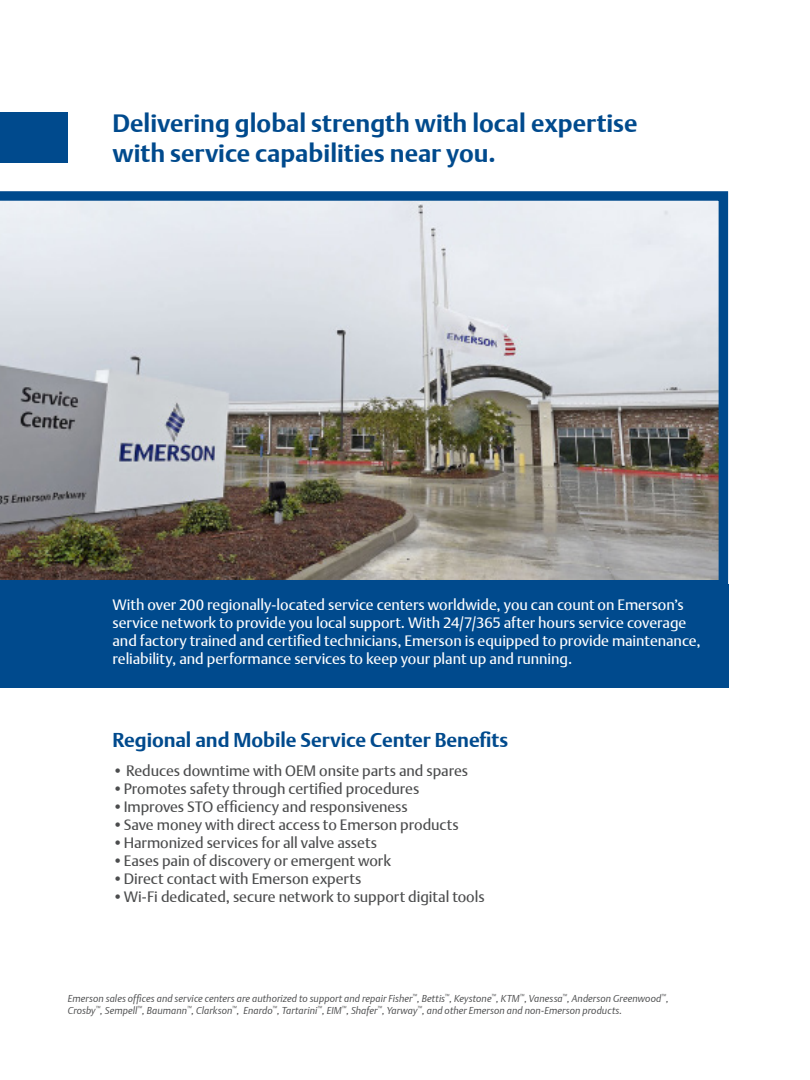
<style>
.page{position:relative;width:810px;height:1080px;background:#fff}
.page>*{position:absolute;margin:0;border:0;box-sizing:border-box;transform-origin:0 0}
.Headline{font:700 25px/30px "DTL Argo T";color:#004a8d}
.t1{font:700 20px "DTL Argo T";letter-spacing:-.005em;color:#004a8d}
.t2{font:15px "DTL Argo T";letter-spacing:-.005em;color:#4b4c4d}
.t3{font:15px/18px "DTL Argo T";letter-spacing:-.005em;color:#fff}
.Body_Copy{font:italic 300 10px/12px "DTL Argo T";letter-spacing:.01em;color:#4b4c4d}
</style>
<div class="page">
<div style="left:0;top:584px;width:728px;height:103px;background:#004a8d"></div>
<svg style="left:0;top:191px;width:728px;height:393px"></svg>
<div style="left:0;top:112px;width:68px;height:51px;background:#004a8d"></div>
<p class="Headline" style="left:112px;top:108px;width:527px">Delivering global strength with local expertise with service capabilities near you.</p>
<p class="t3" style="left:112px;top:596px;width:590px">With over 200 regionally-located service centers worldwide, you can count on Emerson’s service network to provide you local support. With 24/7/365 after hours service coverage and factory trained and certified technicians, Emerson is equipped to provide maintenance, reliability, and performance services to keep your plant up and running.</p>
<p class="t1" style="left:112px;top:728px;width:397px">Regional and Mobile Service Center Benefits</p>
<p class="t2" style="left:112px;top:762px;width:357px">• Reduces downtime with OEM onsite parts and spares</p>
<p class="t2" style="left:112px;top:780px;width:308px">•Promotes safety through certified procedures</p>
<p class="t2" style="left:112px;top:798px;width:297px">•Improves STO efficiency and responsiveness</p>
<p class="t2" style="left:112px;top:816px;width:348px">•Save money with direct access to Emerson products</p>
<p class="t2" style="left:112px;top:834px;width:266px">•Harmonized services for all valve assets</p>
<p class="t2" style="left:112px;top:852px;width:280px">•Eases pain of discovery or emergent work</p>
<p class="t2" style="left:112px;top:870px;width:250px">•Direct contact with Emerson experts</p>
<p class="t2" style="left:112px;top:888px;width:374px">•Wi-Fi dedicated, secure network to support digital tools</p>
<p class="Body_Copy" style="left:68px;top:992px;width:602px">Emerson sales offices and service centers are authorized to support and repair Fisher<sup>™</sup>, Bettis<sup>™</sup>, Keystone<sup>™</sup>, KTM<sup>™</sup>, Vanessa<sup>™</sup>, Anderson Greenwood<sup>™</sup>,<br>Crosby<sup>™</sup>, Sempell<sup>™</sup>, Baumann<sup>™</sup>, Clarkson<sup>™</sup>, Enardo<sup>™</sup>, Tartarini<sup>™</sup>, EIM<sup>™</sup>, Shafer<sup>™</sup>, Yarway<sup>™</sup>, and other Emerson and non-Emerson products.</p>
</div>
